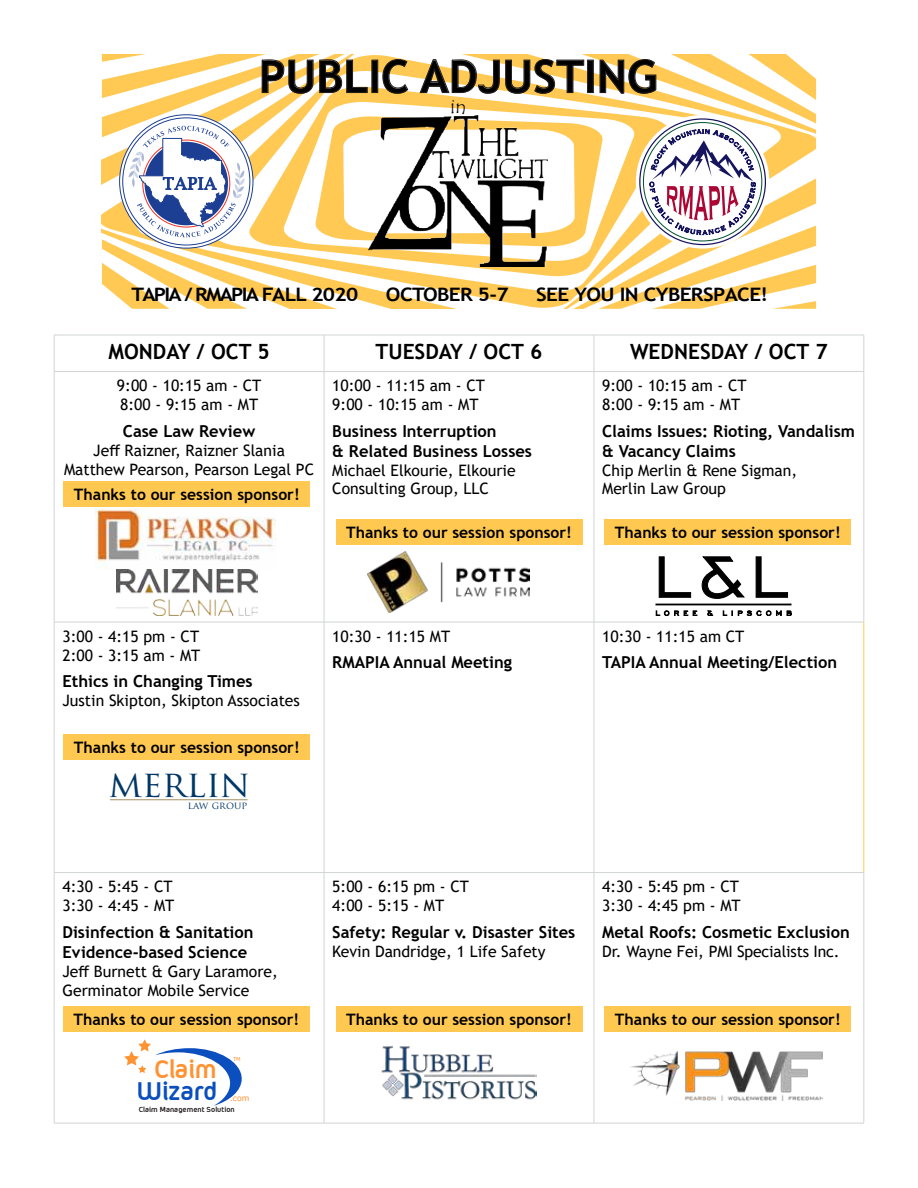
<style>
.page{position:relative;width:918px;height:1188px;background:#fff}
.page>*{position:absolute;margin:0;border:0;box-sizing:border-box;transform-origin:0 0}
.t1{font:700 45.45px "Trebuchet MS";color:#010101}
.t2{font:36.45px "Trajan Pro";color:#003767}
.t3{font:700 29.1px "Aeroportal";color:#0b4ebe;scale:.95 1}
.t4{font:700 29.1px "Aeroportal";color:#ff9231;scale:.95 1}
.t5{font:700 21px "Trebuchet MS";color:#000}
.t6{font:20.55px "Tempus Sans ITC";color:#010101}
.t7{font:700 18.6px "Trebuchet MS";letter-spacing:-.03em;color:#000;scale:1.12 1}
.t8{font:700 18.6px "Trebuchet MS";letter-spacing:-.085em;color:#000;scale:1.12 1}
.t9{font:700 16.5px/19.8px "Trebuchet MS";color:#000}
.t10{font:15.75px/18.9px "Trebuchet MS";color:#000}
.t11{font:700 15.75px "Trebuchet MS";color:#000}
.t12{font:9.9px "Trajan Pro";color:#003767}
.t13{font:700 8.4px "Aeroportal";color:#231f20}
.t14{font:8.1px "Verdana";color:#ff9231;scale:.96 1}
.t15{font:5.4px "Verdana";color:#ff9231;scale:.96 1}
</style>
<div class="page">
<hr style="left:54px;top:335px;width:270px;height:1px;background:#d1d3d4">
<hr style="left:54px;top:335px;width:1px;height:36px;background:#d1d3d4">
<hr style="left:324px;top:335px;width:270px;height:1px;background:#d1d3d4">
<hr style="left:324px;top:335px;width:1px;height:36px;background:#d1d3d4">
<hr style="left:594px;top:335px;width:270px;height:1px;background:#d1d3d4">
<hr style="left:594px;top:335px;width:1px;height:36px;background:#d1d3d4">
<hr style="left:864px;top:335px;width:1px;height:36px;background:#d1d3d4">
<hr style="left:54px;top:371px;width:270px;height:1px;background:#d1d3d4">
<hr style="left:54px;top:372px;width:1px;height:250px;background:#d1d3d4">
<hr style="left:324px;top:371px;width:270px;height:1px;background:#d1d3d4">
<hr style="left:324px;top:372px;width:1px;height:250px;background:#d1d3d4">
<hr style="left:594px;top:371px;width:270px;height:1px;background:#d1d3d4">
<hr style="left:594px;top:372px;width:1px;height:250px;background:#d1d3d4">
<hr style="left:864px;top:372px;width:1px;height:250px;background:#d1d3d4">
<hr style="left:54px;top:622px;width:270px;height:1px;background:#d1d3d4">
<hr style="left:54px;top:622px;width:1px;height:250px;background:#d1d3d4">
<hr style="left:324px;top:622px;width:270px;height:1px;background:#d1d3d4">
<hr style="left:324px;top:622px;width:1px;height:250px;background:#d1d3d4">
<hr style="left:594px;top:622px;width:270px;height:1px;background:#d1d3d4">
<hr style="left:594px;top:622px;width:1px;height:250px;background:#d1d3d4">
<hr style="left:54px;top:872px;width:270px;height:1px;background:#d1d3d4">
<hr style="left:54px;top:873px;width:1px;height:250px;background:#d1d3d4">
<hr style="left:324px;top:872px;width:270px;height:1px;background:#d1d3d4">
<hr style="left:324px;top:873px;width:1px;height:250px;background:#d1d3d4">
<hr style="left:594px;top:872px;width:270px;height:1px;background:#d1d3d4">
<hr style="left:594px;top:873px;width:1px;height:250px;background:#d1d3d4">
<hr style="left:864px;top:873px;width:1px;height:250px;background:#d1d3d4">
<hr style="left:54px;top:1123px;width:270px;height:1px;background:#d1d3d4">
<hr style="left:324px;top:1123px;width:270px;height:1px;background:#d1d3d4">
<hr style="left:594px;top:1123px;width:270px;height:1px;background:#d1d3d4">
<hr style="left:864px;top:622px;width:1px;height:250px;background:#ffc951">
<img style="left:96px;top:506px;width:180px;height:63px">
<svg style="left:659px;top:557px;width:129px;height:42px"></svg>
<hr style="left:656px;top:604px;width:135px;height:1px;background:#000">
<svg style="left:656px;top:611px;width:136px;height:5px"></svg>
<img style="left:630px;top:1051px;width:193px;height:50px">
<div style="left:64px;top:481px;width:246px;height:25px;background:#ffc951"></div>
<div style="left:63px;top:1007px;width:247px;height:25px;background:#ffc951"></div>
<div style="left:336px;top:1007px;width:246px;height:25px;background:#ffc951"></div>
<div style="left:605px;top:520px;width:246px;height:25px;background:#ffc951"></div>
<div style="left:336px;top:520px;width:246px;height:25px;background:#ffc951"></div>
<div style="left:605px;top:1007px;width:246px;height:25px;background:#ffc951"></div>
<div style="left:64px;top:734px;width:246px;height:26px;background:#ffc951"></div>
<img style="left:367px;top:552px;width:162px;height:60px">
<hr style="left:110px;top:799px;width:138px;height:1px;background:#a39161">
<img style="left:116px;top:569px;width:142px;height:47px">
<img style="left:381px;top:1045px;width:156px;height:55px">
<svg style="left:124px;top:1039px;width:118px;height:67px"></svg>
<svg style="left:102px;top:54px;width:714px;height:255px"></svg>
<h1 class="t1" style="left:259px;top:48px;width:400px">PUBLIC ADJUSTING</h1>
<h3 class="t6" style="left:450px;top:93px;width:18px">in</h3>
<p class="t8" style="left:132px;top:283px;width:204px">TAPIA / RMAPIA FALL 2020</p>
<p class="t7" style="left:386px;top:283px;width:111px">OCTOBER 5-7</p>
<p class="t7" style="left:536px;top:283px;width:209px">SEE YOU IN CYBERSPACE!</p>
<h3 class="t5" style="left:108px;top:338px;width:163px">MONDAY / OCT 5</h3>
<h3 class="t5" style="left:376px;top:338px;width:168px">TUESDAY / OCT 6</h3>
<h3 class="t5" style="left:630px;top:338px;width:199px">WEDNESDAY / OCT 7</h3>
<p class="t10" style="left:117px;top:376px;width:146px">9:00 - 10:15 am - CT<br>8:00 - 9:15 am - MT</p>
<p class="t9" style="left:123px;top:421px;width:134px">Case Law Review</p>
<p class="t10" style="left:64px;top:441px;width:252px;text-align:center">Jeff Raizner, Raizner Slania<br>Matthew Pearson, Pearson Legal PC</p>
<p class="t10" style="left:332px;top:376px;width:154px">10:00 - 11:15 am - CT<br>9:00 - 10:15 am - MT</p>
<p class="t9" style="left:332px;top:421px;width:201px">Business Interruption<br>&amp; Related Business Losses</p>
<p class="t10" style="left:332px;top:460px;width:185px">Michael Elkourie, Elkourie<br>Consulting Group, LLC</p>
<p class="t10" style="left:602px;top:376px;width:146px">9:00 - 10:15 am - CT<br>8:00 - 9:15 am - MT</p>
<p class="t9" style="left:602px;top:421px;width:254px">Claims Issues: Rioting, Vandalism &amp; Vacancy Claims</p>
<p class="t10" style="left:602px;top:460px;width:197px">Chip Merlin &amp; Rene Sigman,<br>Merlin Law Group</p>
<p class="t11" style="left:74px;top:484px;width:227px">Thanks to our session sponsor!</p>
<p class="t11" style="left:346px;top:523px;width:227px">Thanks to our session sponsor!</p>
<p class="t11" style="left:615px;top:523px;width:227px">Thanks to our session sponsor!</p>
<p class="t10" style="left:62px;top:627px;width:140px">3:00 - 4:15 pm - CT<br>2:00 - 3:15 am - MT</p>
<p class="t9" style="left:62px;top:672px;width:192px">Ethics in Changing Times</p>
<p class="t10" style="left:62px;top:691px;width:239px">Justin Skipton, Skipton Associates</p>
<p class="t11" style="left:74px;top:737px;width:227px">Thanks to our session sponsor!</p>
<h2 class="t2" style="left:109px;top:761px;width:143px">MERLIN</h2>
<p class="t12" style="left:188px;top:799px;width:61px">LAW GROUP</p>
<p class="t10" style="left:62px;top:877px;width:113px">4:30 - 5:45 - CT<br>3:30 - 4:45 - MT</p>
<p class="t9" style="left:62px;top:922px;width:193px">Disinfection &amp; Sanitation<br>Evidence-based Science</p>
<p class="t10" style="left:62px;top:961px;width:217px">Jeff Burnett &amp; Gary Laramore,<br>Germinator Mobile Service</p>
<p class="t10" style="left:332px;top:627px;width:119px">10:30 - 11:15 MT</p>
<p class="t9" style="left:332px;top:653px;width:181px">RMAPIA Annual Meeting</p>
<p class="t10" style="left:602px;top:627px;width:144px">10:30 - 11:15 am CT</p>
<p class="t9" style="left:602px;top:653px;width:237px">TAPIA Annual Meeting/Election</p>
<p class="t10" style="left:332px;top:877px;width:138px">5:00 - 6:15 pm - CT<br>4:00 - 5:15 - MT</p>
<p class="t9" style="left:332px;top:922px;width:245px">Safety: Regular v. Disaster Sites</p>
<p class="t10" style="left:332px;top:942px;width:215px">Kevin Dandridge, 1 Life Safety</p>
<p class="t10" style="left:602px;top:877px;width:140px">4:30 - 5:45 pm - CT<br>3:30 - 4:45 pm - MT</p>
<p class="t9" style="left:602px;top:922px;width:249px">Metal Roofs: Cosmetic Exclusion</p>
<p class="t10" style="left:602px;top:942px;width:239px">Dr. Wayne Fei, PMI Specialists Inc.</p>
<p class="t11" style="left:74px;top:1010px;width:227px">Thanks to our session sponsor!</p>
<p class="t11" style="left:346px;top:1010px;width:227px">Thanks to our session sponsor!</p>
<p class="t15" style="left:233px;top:1055px;width:9px">TM</p>
<p class="t14" style="left:230px;top:1092px;width:22px">.com</p>
<p class="t13" style="left:139px;top:1105px;width:98px">Claim Management Solution</p>
<h3 class="t4" style="left:154px;top:1054px;width:68px">Claim</h3>
<h3 class="t3" style="left:137px;top:1076px;width:86px">Wizard</h3>
<p class="t11" style="left:615px;top:1010px;width:227px">Thanks to our session sponsor!</p>
</div>
